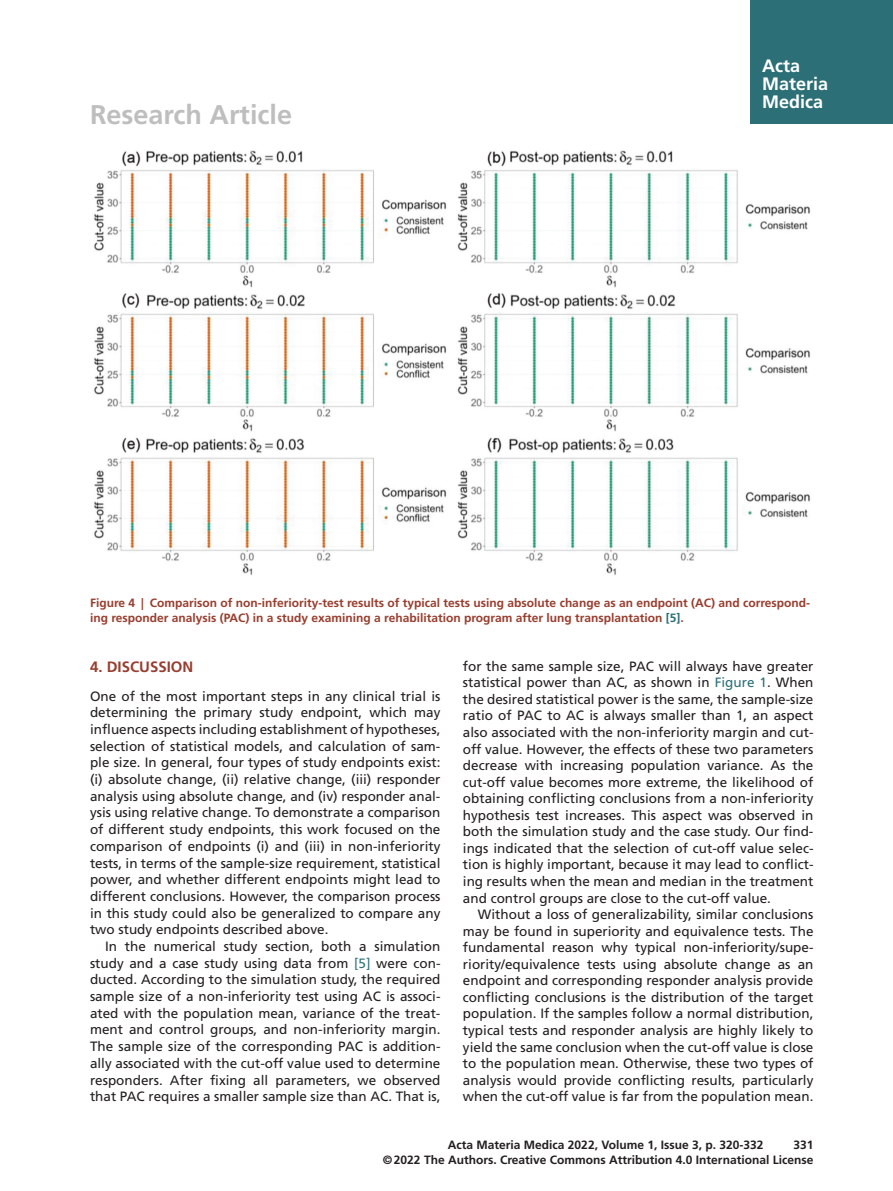
<style>
.page{position:relative;width:893px;height:1191px;background:#fff}
.page>*{position:absolute;margin:0;border:0;box-sizing:border-box;transform-origin:0 0}
.t1{font:700 27px "Frutiger";color:#bfbebe}
.t2{font:700 18px/18px "Frutiger";color:#fff}
.t3{font:700 15px "Frutiger";color:#973e2f}
.t4{font:13.5px/16.5px "Frutiger";color:#231f20;text-align:justify}
.t5{font:700 12px/15px "Frutiger";color:#973e2f}
.t6{font:700 12px/15px "Frutiger";color:#231f20;text-align:right}
.s1{color:#2c6f77}
</style>
<div class="page">
<div style="left:750px;top:0;width:143px;height:124px;background:#2c6f77"></div>
<img style="left:94px;top:150px;width:716px;height:426px">
<h1 class="t1" style="left:90px;top:99px;width:204px">Research Article</h1>
<h2 class="t2" style="left:762px;top:57px;width:68px">Acta<br>Materia<br>Medica</h2>
<p class="t5" style="left:90px;top:595px;width:722px">Figure 4 | Comparison of non-inferiority-test results of typical tests using absolute change as an endpoint (AC) and correspond&shy;ing responder analysis (PAC) in a study examining a rehabilitation program after lung transplantation <span class="s1">[5]</span>.</p>
<p class="t3" style="left:90px;top:658px;width:105px">4. DISCUSSION</p>
<p class="t4" style="left:90px;top:687px;width:352px">One of the most important steps in any clinical trial is determining the primary study endpoint, which may influence aspects including establishment of hypotheses, selection of statistical models, and calculation of sam&shy;ple size. In general, four types of study endpoints exist: (i) absolute change, (ii) relative change, (iii) responder analysis using absolute change, and (iv) responder anal&shy;ysis using relative change. To demonstrate a comparison of different study endpoints, this work focused on the comparison of endpoints (i) and (iii) in non-inferiority tests, in terms of the sample-size requirement, statistical power, and whether different endpoints might lead to different conclusions. However, the comparison process in this study could also be generalized to compare any two study endpoints described above.</p>
<p class="t4" style="left:90px;top:938px;width:352px;text-indent:15px">In the numerical study section, both a simulation study and a case study using data from <span class="s1">[5]</span> were con&shy;ducted. According to the simulation study, the required sample size of a non-inferiority test using AC is associ&shy;ated with the population mean, variance of the treat&shy;ment and control groups, and non-inferiority margin.<br>The sample size of the corresponding PAC is addition&shy;ally associated with the cut-off value used to determine responders. After fixing all parameters, we observed that PAC requires a smaller sample size than AC. That is,</p>
<p class="t4" style="left:463px;top:658px;width:352px">for the same sample size, PAC will always have greater statistical power than AC, as shown in <span class="s1">Figure 1</span>. When the desired statistical power is the same, the sample-size ratio of PAC to AC is always smaller than 1, an aspect also associated with the non-inferiority margin and cut&shy;off value. However, the effects of these two parameters decrease with increasing population variance. As the cut-off value becomes more extreme, the likelihood of obtaining conflicting conclusions from a non-inferiority hypothesis test increases. This aspect was observed in both the simulation study and the case study. Our find&shy;ings indicated that the selection of cut-off value selec&shy;tion is highly important, because it may lead to conflict&shy;ing results when the mean and median in the treatment and control groups are close to the cut-off value.</p>
<p class="t4" style="left:463px;top:906px;width:352px;text-indent:15px">Without a loss of generalizability, similar conclusions may be found in superiority and equivalence tests. The fundamental reason why typical non-inferiority/supe&shy;riority/equivalence tests using absolute change as an endpoint and corresponding responder analysis provide conflicting conclusions is the distribution of the target population. If the samples follow a normal distribution, typical tests and responder analysis are highly likely to yield the same conclusion when the cut-off value is close to the population mean. Otherwise, these two types of analysis would provide conflicting results, particularly when the cut-off value is far from the population mean.</p>
<p class="t6" style="left:448px;top:1137px;width:317px">Acta Materia Medica 2022, Volume 1, Issue 3, p. 320-332</p>
<p class="t6" style="left:383px;top:1137px;width:432px">331<br>©2022 The Authors. Creative Commons Attribution 4.0 International License</p>
</div>
